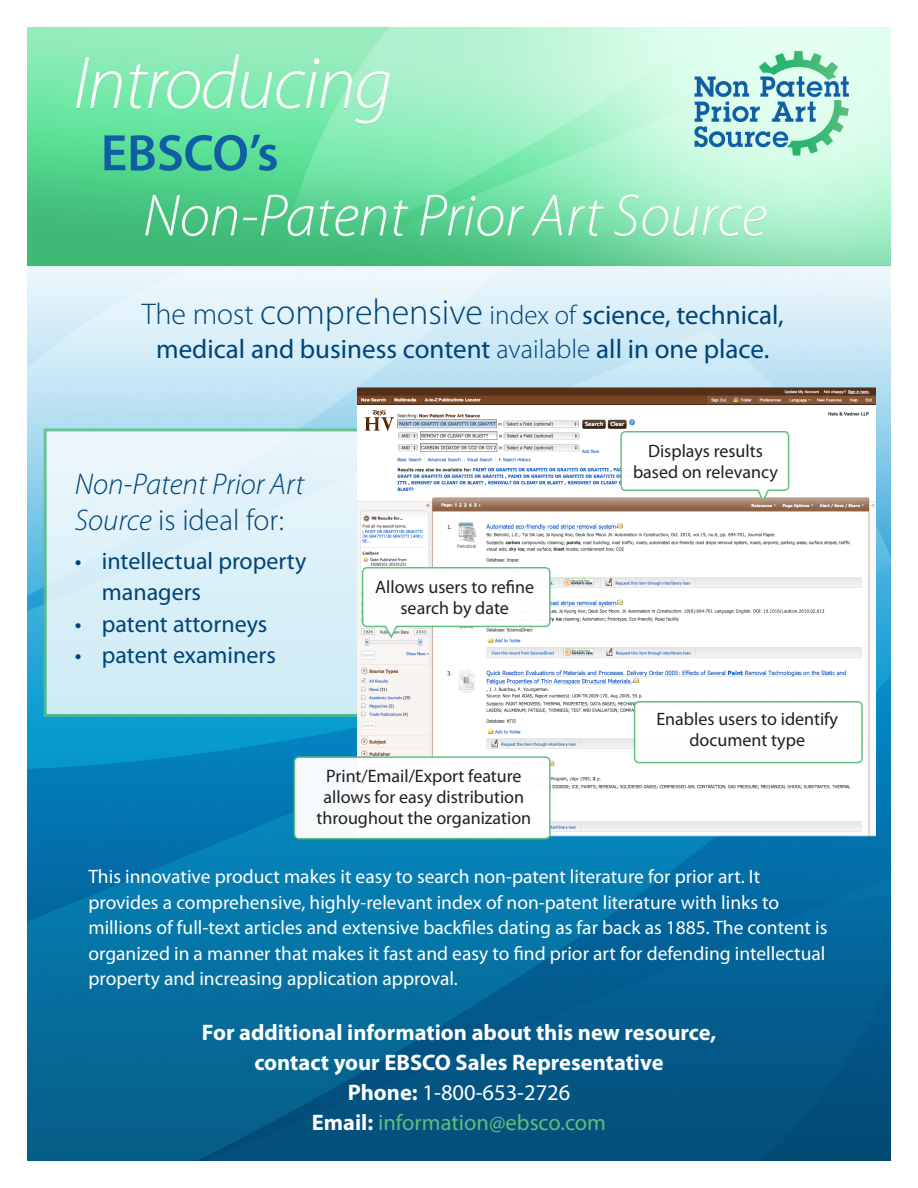
<style>
.page{position:relative;width:918px;height:1188px;background:#fff}
.page>*{position:absolute;margin:0;border:0;box-sizing:border-box;transform-origin:0 0}
.t1{font:italic 300 30px/36px "Myriad Pro";color:#004377}
.t2{font:27px/34.5px "Myriad Pro";color:#004377;text-align:center}
.t3{font:24px/31.5px "Myriad Pro";color:#004377}
.t4{font:700 22.5px "Myriad Pro";color:#fff}
.t5{font:22.5px "Myriad Pro";color:#5dbe7e}
.t6{font:22.5px "Myriad Pro";color:#fff}
.t7{font:19.5px/25.5px "Myriad Pro";color:#fff}
.t8{font:18px/21px "Myriad Pro";color:#231f20;text-align:center}
.s1{font-weight:300;font-size:30px}
.s2{font-weight:300;font-size:36px}
.s3{font-weight:300}
.s4{font-style:normal}
.s5{font-weight:700}
.s6{font-weight:700;color:#fff}
</style>
<div class="page">
<img style="left:27px;top:27px;width:864px;height:1134px">
<svg style="left:42px;top:427px;width:315px;height:292px;background:#d5edf4"></svg>
<img style="left:357px;top:387px;width:518px;height:449px">
<svg style="left:620px;top:430px;width:170px;height:74px"></svg>
<div style="left:294px;top:757px;width:256px;height:82px;background:#fff;border-radius:4px"></div>
<div style="left:294px;top:756px;width:257px;height:83px;border:2px solid #5dbe7e;border-radius:4px"></div>
<svg style="left:361px;top:566px;width:190px;height:74px"></svg>
<div style="left:635px;top:702px;width:227px;height:61px;background:#fff;border-radius:4px"></div>
<div style="left:634px;top:701px;width:229px;height:62px;border:2px solid #5dbe7e;border-radius:4px"></div>
<p class="t2" style="left:142px;top:297px;width:644px"><span class="s1">The most</span> <span class="s2">comprehensive</span> <span class="s3">index of</span> science, technical, medical and business content <span class="s3">available</span> all in one place.</p>
<p class="t1" style="left:75px;top:467px;width:231px">Non-Patent Prior Art<br>Source <span class="s4">is ideal for:</span></p>
<p class="t3" style="left:102px;top:544px;width:206px;text-indent:-27px">• intellectual property managers</p>
<p class="t3" style="left:75px;top:607px;width:194px">• patent attorneys</p>
<p class="t3" style="left:75px;top:639px;width:203px">• patent examiners</p>
<p class="t8" style="left:375px;top:576px;width:160px">Allows users to refine search by date</p>
<p class="t8" style="left:317px;top:765px;width:216px">Print/Email/Export feature allows for easy distribution throughout the organization</p>
<p class="t8" style="left:633px;top:440px;width:146px">Displays results based on relevancy</p>
<p class="t8" style="left:656px;top:709px;width:183px">Enables users to identify document type</p>
<p class="t7" style="left:88px;top:864px;width:741px">This innovative product makes it easy to search non-patent literature for prior art. It provides a comprehensive, highly-relevant index of non-patent literature with links to millions of full-text articles and extensive backfiles dating as far back as 1885. The content is organized in a manner that makes it fast and easy to find prior art for defending intellectual property and increasing application approval.</p>
<p class="t4" style="left:202px;top:1017px;width:516px">For additional information about this new resource,</p>
<p class="t4" style="left:254px;top:1047px;width:411px">contact your EBSCO Sales Representative</p>
<p class="t6" style="left:348px;top:1078px;width:224px"><span class="s5">Phone:</span> 1-800-653-2726</p>
<p class="t5" style="left:312px;top:1108px;width:296px"><span class="s6">Email:</span> information@ebsco.com</p>
</div>
